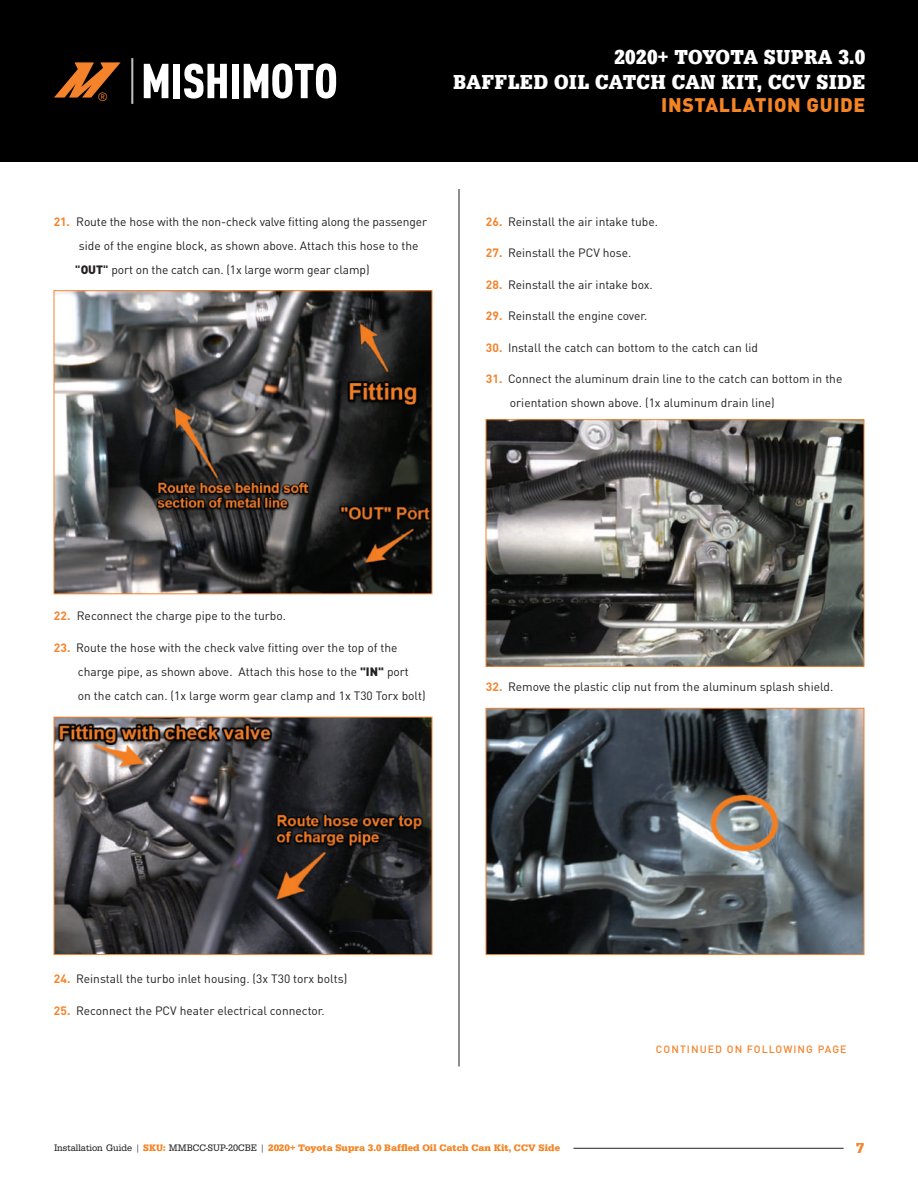
<style>
.page{position:relative;width:918px;height:1188px;background:#fff}
.page>*{position:absolute;margin:0;border:0;box-sizing:border-box;transform-origin:0 0}
.t1{font:21px/25.2px "URW Egyptienne T Bold Extr Narr";letter-spacing:.015em;color:#fff;text-align:right}
.t2{font:900 19.5px "DIN";letter-spacing:.035em;color:#f58424}
.t3{font:15px "URW Egyptienne TOT Bol Nar";color:#f5832b}
.t4{font:12px/24px "DIN";color:#231f20}
.t5{font:12px "DIN";color:#f5832b}
.t6{font:500 10.5px "DIN";letter-spacing:.1em;color:#f5832b}
.t7{font:700 9.75px "URW Egyptienne T";letter-spacing:.01em;color:#f58424}
.s1{font-weight:700;color:#f5832b}
.s2{font-family:"DIN Cond";font-weight:900}
.s3{font-weight:900}
.s4{font-family:"URW Egyptienne TOT Reg Nar";font-weight:400;color:#231f20}
.s5{font-family:"URW Egyptienne TOT Bol Nar";font-weight:400}
</style>
<div class="page">
<hr style="left:459px;top:189px;width:1px;height:877px;background:#231f20">
<div style="left:0;top:0;width:918px;height:162px;background:#000001"></div>
<svg style="left:144px;top:64px;width:24px;height:34px"></svg>
<div style="left:173px;top:64px;width:7px;height:34px;background:#fff"></div>
<svg style="left:184px;top:64px;width:43px;height:35px"></svg>
<div style="left:232px;top:64px;width:7px;height:34px;background:#fff"></div>
<svg style="left:244px;top:63px;width:92px;height:36px"></svg>
<svg style="left:54px;top:62px;width:67px;height:36px"></svg>
<hr style="left:131px;top:58px;width:2px;height:46px;background:#bcbdc0">
<img style="left:56px;top:293px;width:374px;height:299px">
<img style="left:56px;top:719px;width:374px;height:234px">
<div style="left:54px;top:717px;width:378px;height:238px;border:1px solid #f5832b"></div>
<img style="left:488px;top:422px;width:374px;height:243px">
<div style="left:486px;top:420px;width:378px;height:247px;border:1px solid #f5832b"></div>
<img style="left:488px;top:710px;width:374px;height:243px">
<div style="left:486px;top:708px;width:378px;height:247px;border:1px solid #f5832b"></div>
<hr style="left:573px;top:1148px;width:271px;height:1px;background:#231f20">
<p class="t5" style="left:98px;top:89px;width:12px">®</p>
<h1 class="t1" style="left:453px;top:44px;width:414px">2020+ TOYOTA SUPRA 3.0<br>BAFFLED OIL CATCH CAN KIT, CCV SIDE</h1>
<h2 class="t2" style="left:661px;top:92px;width:206px">INSTALLATION GUIDE</h2>
<p class="t4" style="left:54px;top:209px;width:375px"><span class="s1">21.</span> Route the hose with the non-check valve fitting along the passenger</p>
<p class="t4" style="left:79px;top:233px;width:341px">side of the engine block, as shown above. Attach this hose to the</p>
<p class="t4" style="left:75px;top:257px;width:296px"><span class="s2">"</span><span class="s3">OUT</span><span class="s2">"</span> port on the catch can. (1x large worm gear clamp)</p>
<p class="t4" style="left:486px;top:209px;width:174px"><span class="s1">26.</span> Reinstall the air intake tube.</p>
<p class="t4" style="left:486px;top:241px;width:147px"><span class="s1">27.</span> Reinstall the PCV hose.</p>
<p class="t4" style="left:486px;top:272px;width:168px"><span class="s1">28.</span> Reinstall the air intake box.</p>
<p class="t4" style="left:486px;top:304px;width:163px"><span class="s1">29.</span> Reinstall the engine cover.</p>
<p class="t4" style="left:486px;top:335px;width:274px"><span class="s1">30.</span> Install the catch can bottom to the catch can lid</p>
<p class="t4" style="left:510px;top:367px;width:334px;text-indent:-24px"><span class="s1">31.</span> Connect the aluminum drain line to the catch can bottom in the orientation shown above. (1x aluminum drain line)</p>
<p class="t4" style="left:54px;top:604px;width:233px"><span class="s1">22.</span> Reconnect the charge pipe to the turbo.</p>
<p class="t4" style="left:78px;top:635px;width:349px;text-indent:-24px"><span class="s1">23.</span> Route the hose with the check valve fitting over the top of the charge pipe, as shown above. Attach this hose to the <span class="s3">"IN"</span> port<br>on the catch can. (1x large worm gear clamp and 1x T30 Torx bolt)</p>
<p class="t4" style="left:486px;top:674px;width:349px"><span class="s1">32.</span> Remove the plastic clip nut from the aluminum splash shield.</p>
<p class="t4" style="left:54px;top:967px;width:295px"><span class="s1">24.</span> Reinstall the turbo inlet housing. (3x T30 torx bolts)</p>
<p class="t4" style="left:54px;top:998px;width:272px"><span class="s1">25.</span> Reconnect the PCV heater electrical connector.</p>
<p class="t6" style="left:656px;top:1043px;width:192px">CONTINUED ON FOLLOWING PAGE</p>
<p class="t7" style="left:54px;top:1142px;width:508px"><span class="s4">Installation Guide |</span> <span class="s5">SKU:</span> <span class="s4">MMBCC-SUP-20CBE |</span> 2020+ Toyota Supra 3.0 Baffled Oil Catch Can Kit, CCV Side</p>
<p class="t3" style="left:856px;top:1139px;width:9px">7</p>
</div>
